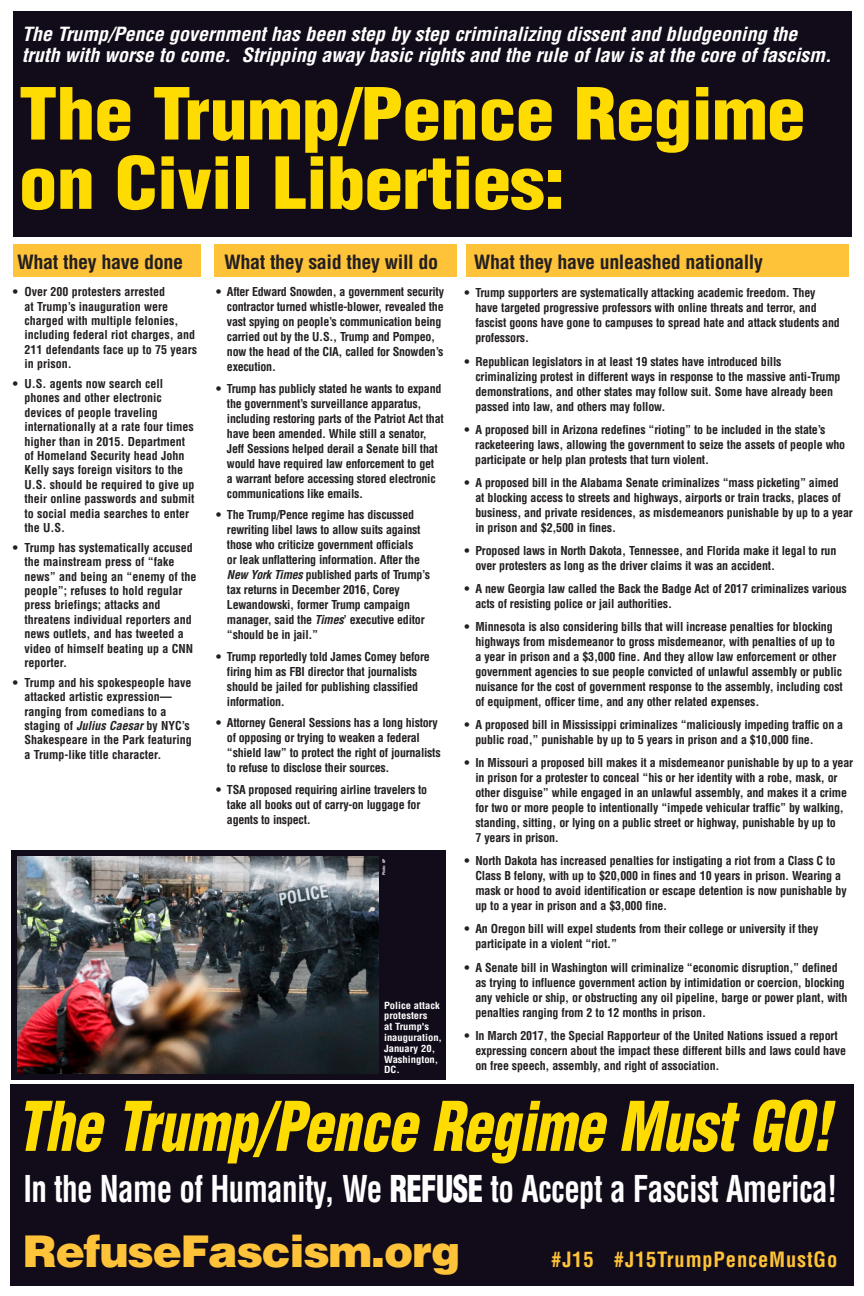
<style>
.page{position:relative;width:864px;height:1296px;background:#fff}
.page>*{position:absolute;margin:0;border:0;box-sizing:border-box;transform-origin:0 0}
.t1{font:900 condensed 70.02px/69.3px "Helvetica LT Std";letter-spacing:-.01em;color:#ffdc01;scale:1.1 1}
.t2{font:italic 900 condensed 66.78px "Helvetica LT Std";letter-spacing:-.01em;color:#ffdc01;scale:.86 1}
.t3{font:900 43.8px "Helvetica LT Std";letter-spacing:-.03em;color:#ffc339}
.t4{font:700 condensed 36.09px "Helvetica LT Std";letter-spacing:-.02em;color:#fff;scale:.86 1}
.t5{font:700 condensed 20.58px "Helvetica LT Std";letter-spacing:.04em;color:#ffc339}
.t6{font:700 condensed 19.2px "Helvetica LT Std";letter-spacing:-.02em;color:#231f20;scale:1.05 1}
.t7{font:700 condensed 19.2px "Helvetica LT Std";letter-spacing:-.02em;color:#231f20;scale:1.04 1}
.t8{font:italic 700 condensed 19.08px/21.4px "Helvetica LT Std";letter-spacing:-.01em;color:#fff;scale:1.07 1}
.Bullet{font:700 condensed 12px/15px "Helvetica LT Std";letter-spacing:-.015em;color:#231f20}
.t9{font:700 condensed 9.6px/10.8px "Helvetica LT Std";color:#fff;scale:1.1 1}
.t10{font:700 condensed 3.6px "Helvetica LT Std";color:#fff;scale:1.1 1}
.s1{font-style:italic}
.s2{font-weight:900}
</style>
<div class="page">
<div style="left:11px;top:850px;width:435px;height:230px;background:#120b19"></div>
<div style="left:14px;top:11px;width:838px;height:225px;background:#120b19"></div>
<div style="left:13px;top:244px;width:187px;height:33px;background:#ffc339"></div>
<div style="left:214px;top:244px;width:242px;height:33px;background:#ffc339"></div>
<div style="left:466px;top:244px;width:383px;height:33px;background:#ffc339"></div>
<div style="left:11px;top:1084px;width:843px;height:202px;background:#120b19"></div>
<img style="left:17px;top:857px;width:362px;height:217px">
<p class="t8" style="left:22px;top:23px;width:758px">The Trump/Pence government has been step by step criminalizing dissent and bludgeoning the truth with worse to come. Stripping away basic rights and the rule of law is at the core of fascism.</p>
<p class="t1" style="left:19px;top:79px;width:717px">The Trump/Pence Regime on Civil Liberties:</p>
<p class="t6" style="left:17px;top:250px;width:160px">What they have done</p>
<p class="t6" style="left:224px;top:250px;width:206px">What they said they will do</p>
<p class="t7" style="left:474px;top:250px;width:279px">What they have unleashed nationally</p>
<p class="Bullet" style="left:25px;top:284px;width:174px;line-height:14.4px;text-indent:-12px">• Over 200 protesters arrested<br>at Trump’s inauguration were charged with multiple felonies, including federal riot charges, and<br>211 defendants face up to 75 years in prison.</p>
<p class="Bullet" style="left:25px;top:376px;width:171px;line-height:14.4px;text-indent:-12px">• U.S. agents now search cell phones and other electronic devices of people traveling internationally at a rate four times higher than in 2015. Department of Homeland Security head John<br>Kelly says foreign visitors to the<br>U.S. should be required to give up their online passwords and submit to social media searches to enter the U.S.</p>
<p class="Bullet" style="left:25px;top:540px;width:173px;line-height:14.4px;text-indent:-12px">• Trump has systematically accused the mainstream press of “fake news” and being an “enemy of the people”; refuses to hold regular press briefings; attacks and threatens individual reporters and news outlets, and has tweeted a video of himself beating up a CNN reporter.</p>
<p class="Bullet" style="left:25px;top:675px;width:169px;line-height:14.4px;text-indent:-12px">• Trump and his spokespeople have attacked artistic expression— ranging from comedians to a staging of <span class="s1">Julius Caesar</span> by NYC’s<br>Shakespeare in the Park featuring a Trump-like title character.</p>
<p class="Bullet" style="left:227px;top:284px;width:219px;text-indent:-11px">• After Edward Snowden, a government security contractor turned whistle-blower, revealed the vast spying on people’s communication being carried out by the U.S., Trump and Pompeo, now the head of the CIA, called for Snowden’s execution.</p>
<p class="Bullet" style="left:227px;top:381px;width:218px;text-indent:-11px">• Trump has publicly stated he wants to expand the government’s surveillance apparatus, including restoring parts of the Patriot Act that have been amended. While still a senator, Jeff Sessions helped derail a Senate bill that would have required law enforcement to get<br>a warrant before accessing stored electronic communications like emails.</p>
<p class="Bullet" style="left:227px;top:507px;width:205px;text-indent:-11px">• The Trump/Pence regime has discussed rewriting libel laws to allow suits against those who criticize government officials<br>or leak unflattering information. After the <span class="s1">New York Times</span> published parts of Trump’s tax returns in December 2016, Corey Lewandowski, former Trump campaign manager, said the <span class="s1">Times</span>’ executive editor “should be in jail.”</p>
<p class="Bullet" style="left:227px;top:649px;width:204px;text-indent:-11px">• Trump reportedly told James Comey before firing him as FBI director that journalists should be jailed for publishing classified information.</p>
<p class="Bullet" style="left:227px;top:715px;width:215px;text-indent:-11px">• Attorney General Sessions has a long history of opposing or trying to weaken a federal “shield law” to protect the right of journalists to refuse to disclose their sources.</p>
<p class="Bullet" style="left:227px;top:782px;width:202px;text-indent:-11px">• TSA proposed requiring airline travelers to take all books out of carry-on luggage for agents to inspect.</p>
<p class="t10" style="left:382px;top:875px;width:16px;rotate:-90deg">Photo: AP</p>
<p class="t9" style="left:384px;top:1000px;width:54px">Police attack protesters<br>at Trump's inauguration,<br>January 20,<br>Washington,<br>DC.</p>
<p class="Bullet" style="left:476px;top:286px;width:366px;text-indent:-11px">• Trump supporters are systematically attacking academic freedom. They have targeted progressive professors with online threats and terror, and fascist goons have gone to campuses to spread hate and attack students and professors.</p>
<p class="Bullet" style="left:476px;top:354px;width:367px;text-indent:-11px">• Republican legislators in at least 19 states have introduced bills criminalizing protest in different ways in response to the massive anti-Trump demonstrations, and other states may follow suit. Some have already been passed into law, and others may follow.</p>
<p class="Bullet" style="left:475px;top:422px;width:372px;text-indent:-11px">• A proposed bill in Arizona redefines “rioting” to be included in the state’s racketeering laws, allowing the government to seize the assets of people who participate or help plan protests that turn violent.</p>
<p class="Bullet" style="left:476px;top:475px;width:379px;text-indent:-11px">• A proposed bill in the Alabama Senate criminalizes “mass picketing” aimed<br>at blocking access to streets and highways, airports or train tracks, places of business, and private residences, as misdemeanors punishable by up to a year in prison and $2,500 in fines.</p>
<p class="Bullet" style="left:476px;top:543px;width:362px;text-indent:-11px">• Proposed laws in North Dakota, Tennessee, and Florida make it legal to run over protesters as long as the driver claims it was an accident.</p>
<p class="Bullet" style="left:476px;top:581px;width:373px;text-indent:-11px">• A new Georgia law called the Back the Badge Act of 2017 criminalizes various acts of resisting police or jail authorities.</p>
<p class="Bullet" style="left:476px;top:619px;width:369px;text-indent:-11px">• Minnesota is also considering bills that will increase penalties for blocking highways from misdemeanor to gross misdemeanor, with penalties of up to a year in prison and a $3,000 fine. And they allow law enforcement or other government agencies to sue people convicted of unlawful assembly or public nuisance for the cost of government response to the assembly, including cost of equipment, officer time, and any other related expenses.</p>
<p class="Bullet" style="left:476px;top:717px;width:369px;text-indent:-11px">• A proposed bill in Mississippi criminalizes “maliciously impeding traffic on a public road,” punishable by up to 5 years in prison and a $10,000 fine.</p>
<p class="Bullet" style="left:476px;top:755px;width:379px;text-indent:-11px">• In Missouri a proposed bill makes it a misdemeanor punishable by up to a year in prison for a protester to conceal “his or her identity with a robe, mask, or other disguise” while engaged in an unlawful assembly, and makes it a crime for two or more people to intentionally “impede vehicular traffic” by walking, standing, sitting, or lying on a public street or highway, punishable by up to<br>7 years in prison.</p>
<p class="Bullet" style="left:476px;top:853px;width:373px;text-indent:-11px">• North Dakota has increased penalties for instigating a riot from a Class C to Class B felony, with up to $20,000 in fines and 10 years in prison. Wearing a mask or hood to avoid identification or escape detention is now punishable by up to a year in prison and a $3,000 fine.</p>
<p class="Bullet" style="left:476px;top:922px;width:344px;text-indent:-11px">• An Oregon bill will expel students from their college or university if they participate in a violent “riot.”</p>
<p class="Bullet" style="left:476px;top:960px;width:373px;text-indent:-11px">• A Senate bill in Washington will criminalize “economic disruption,” defined as trying to influence government action by intimidation or coercion, blocking any vehicle or ship, or obstructing any oil pipeline, barge or power plant, with penalties ranging from 2 to 12 months in prison.</p>
<p class="Bullet" style="left:476px;top:1028px;width:372px;text-indent:-11px">• In March 2017, the Special Rapporteur of the United Nations issued a report expressing concern about the impact these different bills and laws could have on free speech, assembly, and right of association.</p>
<p class="t2" style="left:16px;top:1084px;width:949px">The Trump/Pence Regime Must GO!</p>
<p class="t4" style="left:23px;top:1167px;width:948px">In the Name of Humanity, We <span class="s2">REFUSE</span> to Accept a Fascist America!</p>
<p class="t3" style="left:23px;top:1222px;width:439px">RefuseFascism.org</p>
<p class="t5" style="left:551px;top:1246px;width:288px">#J15 #J15TrumpPenceMustGo</p>
</div>
